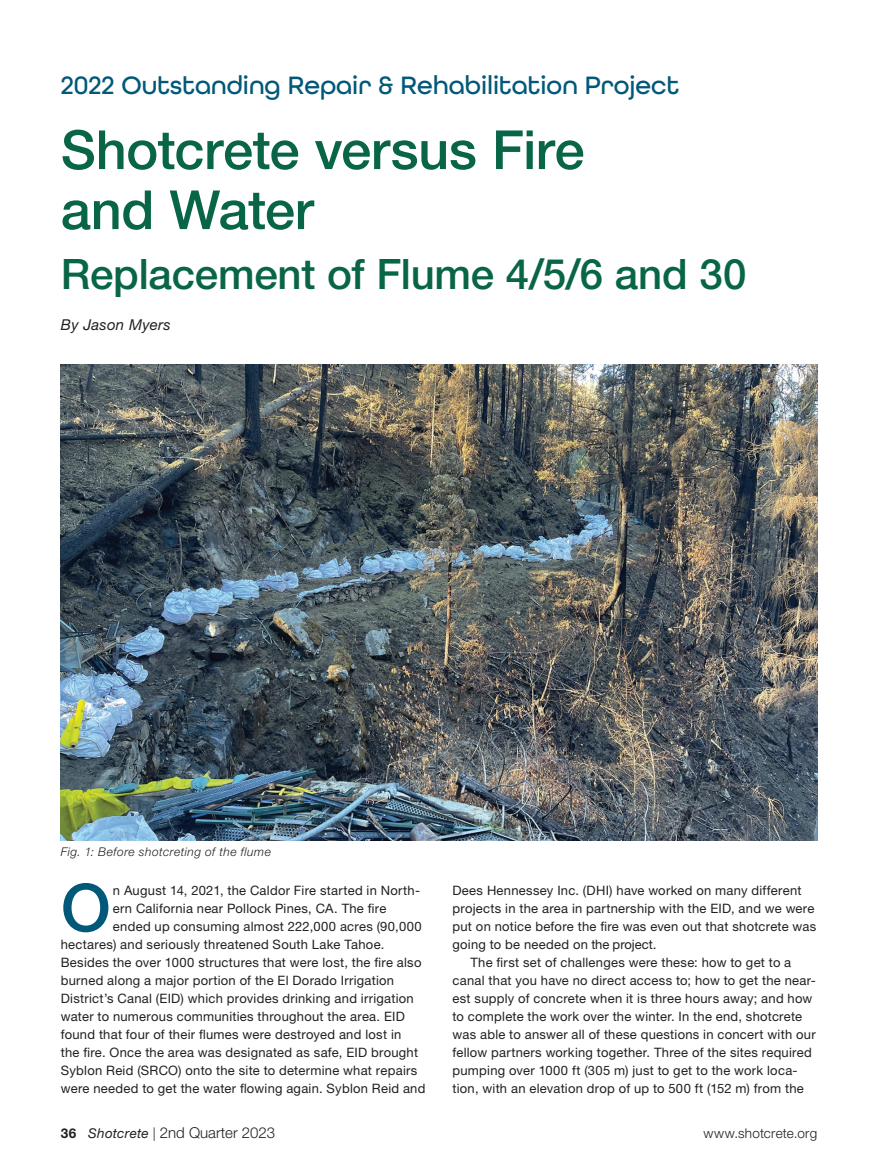
<style>
.page{position:relative;width:878px;height:1175px;background:#fff}
.page>*{position:absolute;margin:0;border:0;box-sizing:border-box;transform-origin:0 0}
.Body_first___drop_cap{font:500 66px "Helvetica Neue LT Std";color:#015878}
.Headline{font:500 54px/60px "Helvetica Neue LT Std";letter-spacing:-.01em;color:#096547}
.Headline-2{font:500 42px "Helvetica Neue LT Std";letter-spacing:-.005em;color:#096547}
.Award_Category{font:500 26.55px "All Round Gothic";color:#015878}
.t1{font:300 15px "Helvetica Neue LT Std";color:#231f20}
.Byline{font:italic 15px "Helvetica Neue LT Std";letter-spacing:.02em;color:#231f20}
.t2{font:300 13.5px "Helvetica Neue LT Std";letter-spacing:.015em;color:#231f20}
.Body_first___drop_cap-2{font:12.9px/18px "Helvetica Neue LT Std";letter-spacing:.02em;color:#231f20}
.Body_text{font:12.9px/18px "Helvetica Neue LT Std";letter-spacing:.02em;color:#231f20}
.t3{font:italic 300 12px "Helvetica Neue LT Std";letter-spacing:.04em;color:#231f20}
.s1{font-weight:700;font-size:13.5px}
.s2{font-weight:400;font-style:italic;font-size:13.5px}
.s3{font-size:13.5px}
</style>
<div class="page">
<img style="left:61px;top:364px;width:756px;height:476px">
<p class="Award_Category" style="left:61px;top:70px;width:620px">2022 Outstanding Repair &amp; Rehabilitation Project</p>
<p class="Headline" style="left:61px;top:119px;width:525px">Shotcrete versus Fire and Water</p>
<p class="Headline-2" style="left:61px;top:249px;width:687px">Replacement of Flume 4/5/6 and 30</p>
<p class="Byline" style="left:61px;top:316px;width:111px">By Jason Myers</p>
<p class="t3" style="left:61px;top:844px;width:212px">Fig. 1: Before shotcreting of the flume</p>
<p class="Body_first___drop_cap" style="left:61px;top:868px;width:52px">O</p>
<p class="Body_first___drop_cap-2" style="left:113px;top:881px;width:309px">n August 14, 2021, the Caldor Fire started in North-</p>
<p class="Body_first___drop_cap-2" style="left:113px;top:899px;width:275px">ern California near Pollock Pines, CA. The fire</p>
<p class="Body_first___drop_cap-2" style="left:113px;top:917px;width:310px">ended up consuming almost 222,000 acres (90,000</p>
<p class="Body_first___drop_cap-2" style="left:61px;top:935px;width:325px">hectares) and seriously threatened South Lake Tahoe.</p>
<p class="Body_first___drop_cap-2" style="left:61px;top:953px;width:362px">Besides the over 1000 structures that were lost, the fire also</p>
<p class="Body_first___drop_cap-2" style="left:61px;top:971px;width:335px">burned along a major portion of the El Dorado Irrigation</p>
<p class="Body_first___drop_cap-2" style="left:61px;top:989px;width:354px">District’s Canal (EID) which provides drinking and irrigation</p>
<p class="Body_first___drop_cap-2" style="left:61px;top:1007px;width:345px">water to numerous communities throughout the area. EID</p>
<p class="Body_first___drop_cap-2" style="left:61px;top:1025px;width:342px">found that four of their flumes were destroyed and lost in</p>
<p class="Body_first___drop_cap-2" style="left:61px;top:1043px;width:359px">the fire. Once the area was designated as safe, EID brought</p>
<p class="Body_first___drop_cap-2" style="left:61px;top:1061px;width:358px">Syblon Reid (SRCO) onto the site to determine what repairs</p>
<p class="Body_first___drop_cap-2" style="left:61px;top:1079px;width:366px">were needed to get the water flowing again. Syblon Reid and</p>
<p class="Body_first___drop_cap-2" style="left:452px;top:881px;width:365px">Dees Hennessey Inc. (DHI) have worked on many different projects in the area in partnership with the EID, and we were put on notice before the fire was even out that shotcrete was going to be needed on the project.</p>
<p class="Body_text" style="left:452px;top:953px;width:365px;text-indent:18px">The first set of challenges were these: how to get to a canal that you have no direct access to; how to get the near&shy;est supply of concrete when it is three hours away; and how to complete the work over the winter. In the end, shotcrete was able to answer all of these questions in concert with our fellow partners working together. Three of the sites required pumping over 1000 ft (305 m) just to get to the work loca&shy;tion, with an elevation drop of up to 500 ft (152 m) from the</p>
<p class="t1" style="left:61px;top:1123px;width:216px"><span class="s1">36</span> <span class="s2">Shotcrete</span> <span class="s3">|</span> 2nd Quarter 2023</p>
<p class="t2" style="left:703px;top:1125px;width:115px">www.shotcrete.org</p>
</div>
